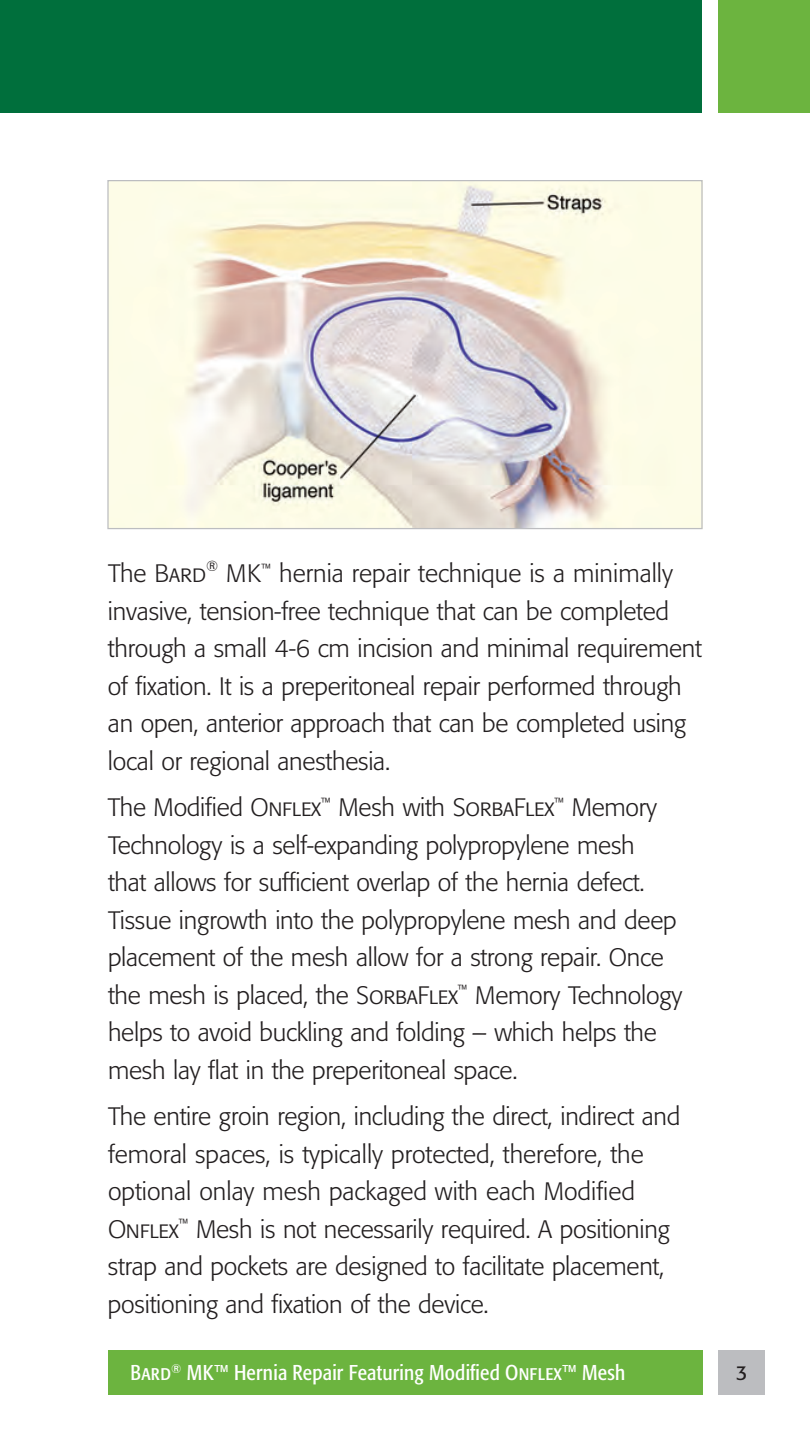
<style>
.page{position:relative;width:810px;height:1440px;background:#fff}
.page>*{position:absolute;margin:0;border:0;box-sizing:border-box;transform-origin:0 0}
.Body_1{font:300 25px/37.5px "Formata";letter-spacing:-.01em;color:#231f20}
.t1{font:condensed 21.25px "Formata";letter-spacing:.01em;color:#fff}
.t2{font:20px "Formata";color:#231f20}
.s1{font-family:"Formata Light SC";font-weight:400}
.s2{font-family:"Formata Condensed SC";font-stretch:normal}
</style>
<div class="page">
<div style="left:718px;top:1350px;width:47px;height:45px;background:#bcbdc0"></div>
<div style="left:718px;top:0;width:92px;height:112px;background:#6cb43f"></div>
<div style="left:0;top:0;width:702px;height:112px;background:#006f3c"></div>
<div style="left:108px;top:1350px;width:594px;height:45px;background:#6cb43f"></div>
<img style="left:109px;top:182px;width:592px;height:345px">
<p class="Body_1" style="left:108px;top:555px;width:595px">The <span class="s1">Bard</span><sup>®</sup> MK<sup>™</sup> hernia repair technique is a minimally invasive, tension-free technique that can be completed through a small 4-6 cm incision and minimal requirement of fixation. It is a preperitoneal repair performed through an open, anterior approach that can be completed using local or regional anesthesia.</p>
<p class="Body_1" style="left:108px;top:789px;width:576px">The Modified <span class="s1">Onflex</span><sup>™</sup> Mesh with <span class="s1">SorbaFlex</span><sup>™</sup> Memory Technology is a self-expanding polypropylene mesh<br>that allows for sufficient overlap of the hernia defect.<br>Tissue ingrowth into the polypropylene mesh and deep placement of the mesh allow for a strong repair. Once the mesh is placed, the <span class="s1">SorbaFlex</span><sup>™</sup> Memory Technology helps to avoid buckling and folding – which helps the mesh lay flat in the preperitoneal space.</p>
<p class="Body_1" style="left:108px;top:1098px;width:574px">The entire groin region, including the direct, indirect and femoral spaces, is typically protected, therefore, the optional onlay mesh packaged with each Modified <span class="s1">Onflex</span><sup>™</sup> Mesh is not necessarily required. A positioning strap and pockets are designed to facilitate placement, positioning and fixation of the device.</p>
<p class="t1" style="left:131px;top:1361px;width:496px"><span class="s2">Bard</span><sup>®</sup> <span class="s2">MK</span>™ Hernia Repair Featuring Modified <span class="s2">Onflex</span>™ Mesh</p>
<p class="t2" style="left:736px;top:1361px;width:13px">3</p>
</div>
